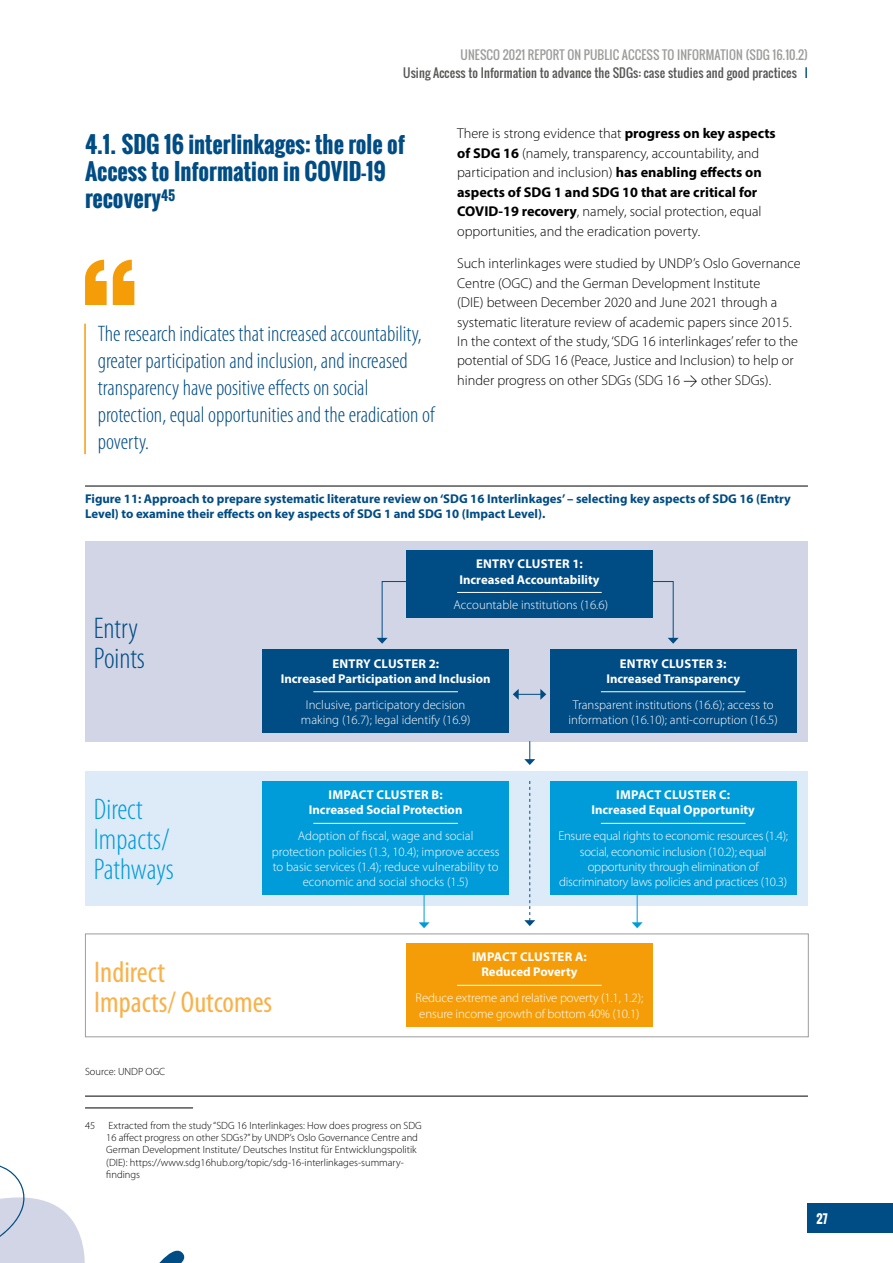
<style>
.page{position:relative;width:893px;height:1263px;background:#fff}
.page>*{position:absolute;margin:0;border:0;box-sizing:border-box;transform-origin:0 0}
.t1{font:condensed 30px/30px "Myriad Pro";color:#f9b14a}
.t2{font:300 condensed 30px/30px "Myriad Pro";color:#009bd9}
.t3{font:300 condensed 30px/30px "Myriad Pro";color:#004c84}
.t4{font:300 condensed 22.5px/27px "Myriad Pro";color:#004c84}
.t5{font:700 22.5px/27px "Oswald";color:#004c84}
.t6{font:300 14.25px/19.5px "Myriad Pro";color:#000}
.t7{font:300 12.75px/15.3px "Myriad Pro";color:#fff;text-align:center}
.t8{font:700 12.75px/15.3px "Myriad Pro";color:#fff;text-align:center}
.t9{font:700 12.75px/15px "Myriad Pro";color:#004c84}
.t10{font:300 12.75px/15.3px "Myriad Pro";letter-spacing:-.02em;color:#fff;text-align:center}
.t11{font:12px/18px "Oswald";letter-spacing:.01em;color:#575756;text-align:right}
.t12{font:700 12px "Oswald";color:#fff}
.t13{font:300 10.5px/12.3px "Myriad Pro";color:#000}
.s1{color:#9d9d9c}
.s2{color:#004c84}
.s3{font-weight:700}
.s4{font-family:"DINOT"}
</style>
<div class="page">
<svg style="left:0;top:1037px;width:103px;height:226px"></svg>
<svg style="left:159px;top:1250px;width:25px;height:13px"></svg>
<hr style="left:84px;top:324px;width:2px;height:130px;background:#f59d08">
<svg style="left:113px;top:260px;width:21px;height:45px"></svg>
<svg style="left:85px;top:260px;width:22px;height:45px"></svg>
<hr style="left:85px;top:1108px;width:108px;height:1px;background:#000">
<hr style="left:85px;top:486px;width:723px;height:1px;background:#000">
<hr style="left:85px;top:1096px;width:723px;height:1px;background:#000">
<div style="left:85px;top:541px;width:723px;height:200px;background:#d2d5e6"></div>
<div style="left:85px;top:933px;width:724px;height:104px;border:1px solid #9d9d9c"></div>
<div style="left:406px;top:943px;width:247px;height:83px;background:#f59d08"></div>
<hr style="left:457px;top:985px;width:145px;height:1px;background:#fff">
<div style="left:550px;top:649px;width:246px;height:84px;background:#004c84"></div>
<hr style="left:601px;top:691px;width:144px;height:1px;background:#fff">
<div style="left:262px;top:649px;width:247px;height:84px;background:#004c84"></div>
<hr style="left:313px;top:691px;width:145px;height:1px;background:#fff">
<div style="left:85px;top:771px;width:723px;height:134px;background:#ddebf9"></div>
<svg style="left:668px;top:638px;width:11px;height:6px"></svg>
<svg style="left:377px;top:638px;width:11px;height:6px"></svg>
<div style="left:406px;top:550px;width:247px;height:68px;background:#004c84"></div>
<hr style="left:457px;top:592px;width:145px;height:1px;background:#fff">
<svg style="left:513px;top:689px;width:33px;height:11px"></svg>
<svg style="left:524px;top:741px;width:11px;height:24px"></svg>
<svg style="left:632px;top:895px;width:11px;height:33px"></svg>
<svg style="left:419px;top:895px;width:11px;height:33px"></svg>
<svg style="left:524px;top:781px;width:11px;height:145px"></svg>
<div style="left:550px;top:781px;width:246px;height:114px;background:#009bd9"></div>
<hr style="left:601px;top:823px;width:144px;height:1px;background:#fff">
<div style="left:262px;top:781px;width:247px;height:114px;background:#009bd9"></div>
<hr style="left:313px;top:823px;width:145px;height:1px;background:#fff">
<div style="left:808px;top:1203px;width:85px;height:30px;background:#004c84"></div>
<p class="t11" style="left:403px;top:46px;width:406px"><span class="s1">UNESCO 2021 REPORT ON PUBLIC ACCESS TO INFORMATION (SDG 16.10.2)<br></span>Using Access to Information to advance the SDGs: case studies and good practices <span class="s2">I</span></p>
<h2 class="t5" style="left:85px;top:132px;width:322px">4.1. SDG 16 interlinkages: the role of<br>Access to Information in COVID-19 recovery<sup>45</sup></h2>
<h2 class="t4" style="left:98px;top:319px;width:338px">The research indicates that increased accountability, greater participation and inclusion, and increased transparency have positive effects on social protection, equal opportunities and the eradication of poverty.</h2>
<p class="t6" style="left:457px;top:124px;width:320px">There is strong evidence that <span class="s3">progress on key aspects of SDG 16</span> (namely, transparency, accountability, and participation and inclusion) <span class="s3">has enabling effects on aspects of SDG 1 and SDG 10 that are critical for COVID-19 recovery</span>, namely, social protection, equal opportunities, and the eradication poverty.</p>
<p class="t6" style="left:457px;top:253px;width:345px">Such interlinkages were studied by UNDP’s Oslo Governance Centre (OGC) and the German Development Institute<br>(DIE) between December 2020 and June 2021 through a systematic literature review of academic papers since 2015.<br>In the context of the study, ‘SDG 16 interlinkages’ refer to the potential of SDG 16 (Peace, Justice and Inclusion) to help or hinder progress on other SDGs (SDG 16 <span class="s4">→</span> other SDGs).</p>
<p class="t9" style="left:85px;top:491px;width:707px">Figure 11: Approach to prepare systematic literature review on ‘SDG 16 Interlinkages’ – selecting key aspects of SDG 16 (Entry<br>Level) to examine their effects on key aspects of SDG 1 and SDG 10 (Impact Level).</p>
<h1 class="t3" style="left:94px;top:612px;width:53px">Entry<br>Points</h1>
<p class="t8" style="left:459px;top:556px;width:142px">ENTRY CLUSTER 1:<br>Increased Accountability</p>
<p class="t7" style="left:454px;top:597px;width:156px">Accountable institutions (16.6)</p>
<p class="t8" style="left:281px;top:655px;width:211px">ENTRY CLUSTER 2:<br>Increased Participation and Inclusion</p>
<p class="t7" style="left:301px;top:697px;width:171px">Inclusive, participatory decision making (16.7); legal identify (16.9)</p>
<p class="t8" style="left:606px;top:655px;width:135px">ENTRY CLUSTER 3:<br>Increased Transparency</p>
<p class="t7" style="left:569px;top:697px;width:211px">Transparent institutions (16.6); access to information (16.10); anti-corruption (16.5)</p>
<h1 class="t2" style="left:94px;top:794px;width:82px">Direct<br>Impacts/<br>Pathways</h1>
<p class="t8" style="left:309px;top:787px;width:155px">IMPACT CLUSTER B:<br>Increased Social Protection</p>
<p class="t7" style="left:272px;top:828px;width:229px">Adoption of fiscal, wage and social protection policies (1.3, 10.4); improve access to basic services (1.4); reduce vulnerability to economic and social shocks (1.5)</p>
<p class="t8" style="left:591px;top:787px;width:165px">IMPACT CLUSTER C:<br>Increased Equal Opportunity</p>
<p class="t10" style="left:558px;top:828px;width:231px">Ensure equal rights to economic resources (1.4); social, economic inclusion (10.2); equal opportunity through elimination of discriminatory laws policies and practices (10.3)</p>
<h1 class="t1" style="left:94px;top:956px;width:179px">Indirect<br>Impacts/ Outcomes</h1>
<p class="t8" style="left:472px;top:949px;width:116px">IMPACT CLUSTER A:<br>Reduced Poverty</p>
<p class="t7" style="left:416px;top:990px;width:229px;text-align:left">Reduce extreme and relative poverty (1.1, 1.2); ensure income growth of bottom 40% (10.1)</p>
<p class="t13" style="left:85px;top:1065px;width:82px">Source: UNDP OGC</p>
<p class="t13" style="left:85px;top:1119px;width:12px">45</p>
<p class="t13" style="left:106px;top:1119px;width:317px">Extracted from the study “SDG 16 Interlinkages: How does progress on SDG 16 affect progress on other SDGs?” by UNDP’s Oslo Governance Centre and German Development Institute/ Deutsches Institut für Entwicklungspolitik (DIE): https://www.sdg16hub.org/topic/sdg-16-interlinkages-summary&shy;findings</p>
<p class="t12" style="left:816px;top:1209px;width:13px">27</p>
</div>
